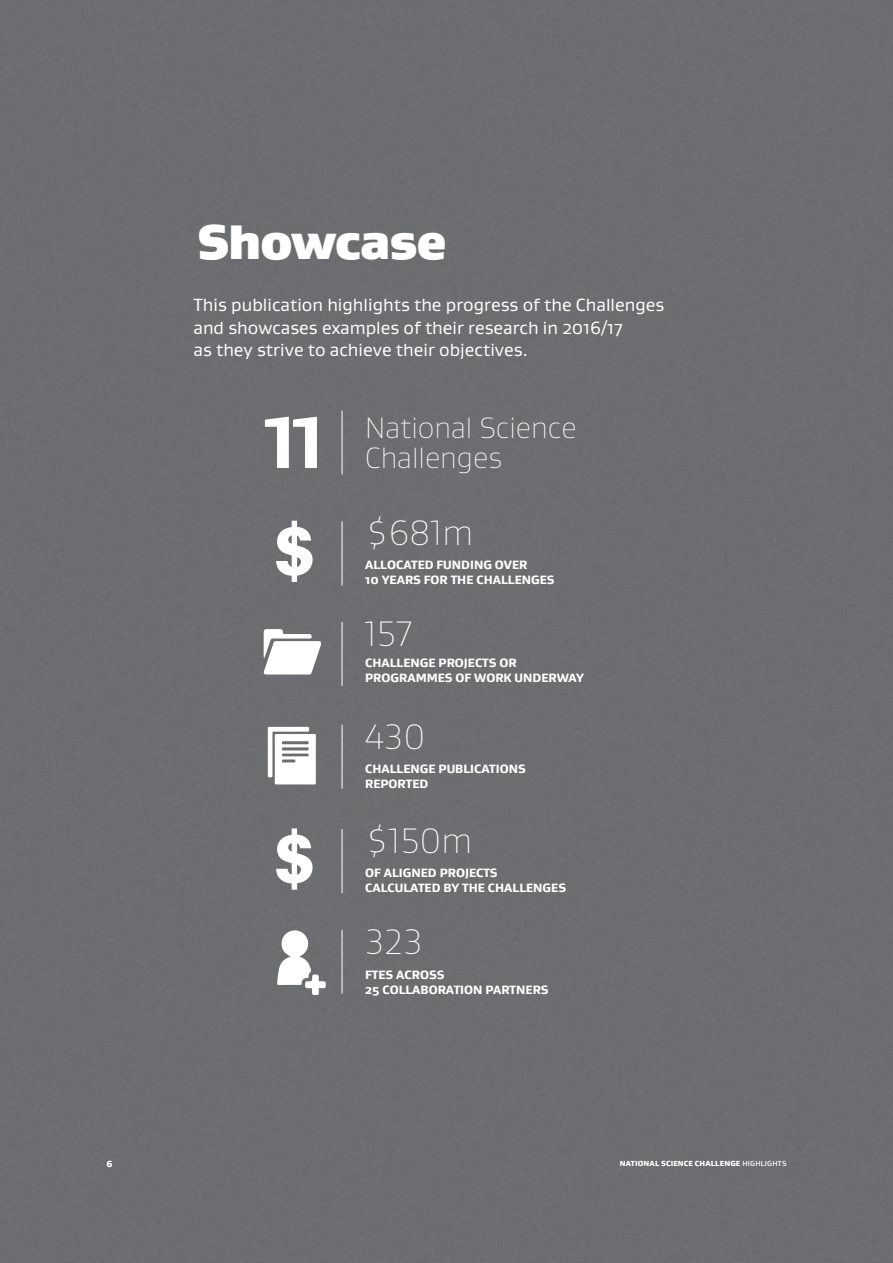
<style>
.page{position:relative;width:893px;height:1263px;background:#6c6d70}
.page>*{position:absolute;margin:0;border:0;box-sizing:border-box;transform-origin:0 0}
.t1{font:800 75px "Gustan";color:#fff}
.t2{font:900 49.5px "Gustan";letter-spacing:-.02em;color:#fff}
.t3{font:100 36px "Gustan";color:#fff}
.t4{font:100 30px/30px "Gustan";color:#fff}
.t5{font:18px/22.5px "Gustan";color:#fff}
.t6{font:800 12.3px/15px "Gustan";color:#fff}
.t7{font:900 9px "Gustan";color:#fff}
.t8{font:900 7.5px "Gustan";letter-spacing:.025em;color:#fff}
.s1{font-weight:500}
</style>
<div class="page">
<hr style="left:342px;top:411px;width:1px;height:63px;background:#fff">
<hr style="left:342px;top:521px;width:1px;height:64px;background:#fff">
<svg style="left:276px;top:527px;width:37px;height:49px"></svg>
<div style="left:292px;top:521px;width:5px;height:61px;background:#fff"></div>
<hr style="left:342px;top:829px;width:1px;height:64px;background:#fff">
<svg style="left:276px;top:834px;width:37px;height:49px"></svg>
<div style="left:292px;top:828px;width:5px;height:62px;background:#fff"></div>
<hr style="left:342px;top:930px;width:1px;height:63px;background:#fff">
<hr style="left:342px;top:725px;width:1px;height:64px;background:#fff">
<svg style="left:268px;top:727px;width:48px;height:57px"></svg>
<hr style="left:342px;top:622px;width:1px;height:64px;background:#fff">
<svg style="left:263px;top:629px;width:59px;height:45px"></svg>
<svg style="left:277px;top:928px;width:49px;height:68px"></svg>
<h2 class="t2" style="left:197px;top:209px;width:251px">Showcase</h2>
<h3 class="t5" style="left:193px;top:293px;width:472px">This publication highlights the progress of the Challenges and showcases examples of their research in 2016/17<br>as they strive to achieve their objectives.</h3>
<h1 class="t1" style="left:264px;top:393px;width:62px">11</h1>
<h3 class="t4" style="left:365px;top:412px;width:213px">National Science<br>Challenges</h3>
<h3 class="t3" style="left:365px;top:511px;width:109px">$681m</h3>
<p class="t6" style="left:365px;top:557px;width:191px">ALLOCATED FUNDING OVER<br>10 YEARS FOR THE CHALLENGES</p>
<h3 class="t3" style="left:365px;top:612px;width:49px">157</h3>
<p class="t6" style="left:365px;top:654px;width:220px">CHALLENGE PROJECTS OR<br>PROGRAMMES OF WORK UNDERWAY</p>
<h3 class="t3" style="left:365px;top:714px;width:62px">430</h3>
<p class="t6" style="left:365px;top:760px;width:162px">CHALLENGE PUBLICATIONS<br>REPORTED</p>
<h3 class="t3" style="left:365px;top:818px;width:109px">$150m</h3>
<p class="t6" style="left:365px;top:865px;width:202px">OF ALIGNED PROJECTS<br>CALCULATED BY THE CHALLENGES</p>
<h3 class="t3" style="left:365px;top:920px;width:59px">323</h3>
<p class="t6" style="left:365px;top:967px;width:185px">FTES ACROSS<br>25 COLLABORATION PARTNERS</p>
<p class="t7" style="left:106px;top:1158px;width:8px">6</p>
<p class="t8" style="left:620px;top:1159px;width:168px">NATIONAL SCIENCE CHALLENGE <span class="s1">HIGHLIGHTS</span></p>
</div>
